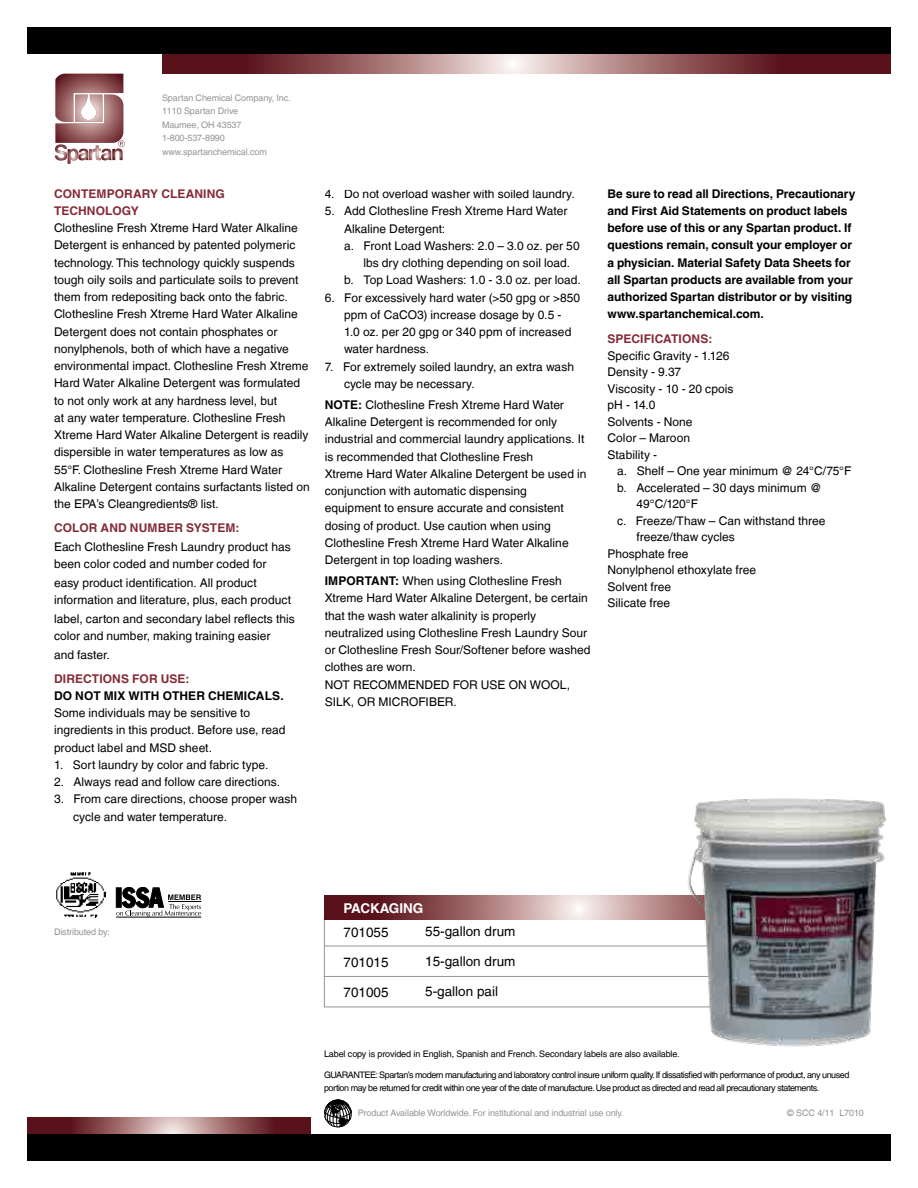
<style>
.page{position:relative;width:918px;height:1188px;background:#fff}
.page>*{position:absolute;margin:0;border:0;box-sizing:border-box;transform-origin:0 0}
.t1{font:13.5px "Helvetica LT";color:#000}
.t2{font:700 13.5px "Helvetica LT";color:#fff}
.t3{font:12px/17.2px "Helvetica LT";color:#000}
.t4{font:700 12px/17.2px "Helvetica LT";letter-spacing:-.005em;color:#000}
.t5{font:700 12px/17.2px "Helvetica LT";letter-spacing:.01em;color:#842b37}
.t6{font:9px/13.5px "Helvetica LT";letter-spacing:-.05em;color:#000}
.t7{font:9px/13.5px "Helvetica LT";letter-spacing:-.01em;color:#929496}
.t8{font:9px "Helvetica LT";letter-spacing:-.01em;color:#000}
.s1{font-weight:700}
</style>
<div class="page">
<svg style="left:27px;top:1118px;width:283px;height:16px;background:#8f595d"></svg>
<svg style="left:162px;top:54px;width:729px;height:20px;background:#925d61"></svg>
<div style="left:27px;top:27px;width:864px;height:27px;background:#000"></div>
<div style="left:27px;top:1134px;width:864px;height:27px;background:#000"></div>
<svg style="left:324px;top:895px;width:358px;height:25px;background:#a6787a"></svg>
<hr style="left:324px;top:946px;width:541px;height:1px;background:#929496">
<hr style="left:324px;top:976px;width:541px;height:1px;background:#929496">
<svg style="left:55px;top:74px;width:70px;height:90px"></svg>
<hr style="left:116px;top:917px;width:85px;height:1px;background:#000">
<svg style="left:116px;top:887px;width:85px;height:30px"></svg>
<img style="left:56px;top:872px;width:49px;height:46px">
<img style="left:682px;top:798px;width:204px;height:249px">
<svg style="left:324px;top:1100px;width:28px;height:27px"></svg>
<p class="t7" style="left:162px;top:91px;width:128px">Spartan Chemical Company, Inc.<br>1110 Spartan Drive<br>Maumee, OH 43537<br>1-800-537-8990 www.spartanchemical.com</p>
<p class="t5" style="left:54px;top:185px;width:172px">CONTEMPORARY CLEANING<br>TECHNOLOGY</p>
<p class="t3" style="left:54px;top:219px;width:257px">Clothesline Fresh Xtreme Hard Water Alkaline Detergent is enhanced by patented polymeric technology. This technology quickly suspends tough oily soils and particulate soils to prevent them from redepositing back onto the fabric.<br>Clothesline Fresh Xtreme Hard Water Alkaline Detergent does not contain phosphates or nonylphenols, both of which have a negative environmental impact. Clothesline Fresh Xtreme Hard Water Alkaline Detergent was formulated to not only work at any hardness level, but<br>at any water temperature. Clothesline Fresh Xtreme Hard Water Alkaline Detergent is readily dispersible in water temperatures as low as 55°F. Clothesline Fresh Xtreme Hard Water Alkaline Detergent contains surfactants listed on the EPA’s Cleangredients® list.</p>
<p class="t5" style="left:54px;top:519px;width:187px">COLOR AND NUMBER SYSTEM:</p>
<p class="t3" style="left:54px;top:538px;width:238px">Each Clothesline Fresh Laundry product has been color coded and number coded for</p>
<p class="t3" style="left:54px;top:574px;width:239px">easy product identification. All product information and literature, plus, each product</p>
<p class="t3" style="left:54px;top:610px;width:242px">label, carton and secondary label reflects this color and number, making training easier</p>
<p class="t3" style="left:54px;top:646px;width:57px">and faster.</p>
<p class="t5" style="left:54px;top:670px;width:137px">DIRECTIONS FOR USE:</p>
<p class="t4" style="left:54px;top:687px;width:231px">DO NOT MIX WITH OTHER CHEMICALS.</p>
<p class="t3" style="left:54px;top:704px;width:233px">Some individuals may be sensitive to ingredients in this product. Before use, read product label and MSD sheet.</p>
<p class="t3" style="left:54px;top:756px;width:216px">1. Sort laundry by color and fabric type.</p>
<p class="t3" style="left:54px;top:773px;width:228px">2. Always read and follow care directions.</p>
<p class="t3" style="left:73px;top:791px;width:225px;text-indent:-19px">3. From care directions, choose proper wash cycle and water temperature.</p>
<p class="t3" style="left:325px;top:185px;width:252px">4. Do not overload washer with soiled laundry.</p>
<p class="t3" style="left:325px;top:203px;width:244px">5. Add Clothesline Fresh Xtreme Hard Water</p>
<p class="t3" style="left:344px;top:220px;width:103px">Alkaline Detergent:</p>
<p class="t3" style="left:344px;top:237px;width:237px">a. Front Load Washers: 2.0 – 3.0 oz. per 50</p>
<p class="t3" style="left:363px;top:254px;width:208px">lbs dry clothing depending on soil load.</p>
<p class="t3" style="left:344px;top:272px;width:238px">b. Top Load Washers: 1.0 - 3.0 oz. per load.</p>
<p class="t3" style="left:344px;top:289px;width:238px;text-indent:-19px">6. For excessively hard water (&gt;50 gpg or &gt;850 ppm of CaCO3) increase dosage by 0.5 - 1.0 oz. per 20 gpg or 340 ppm of increased water hardness.</p>
<p class="t3" style="left:344px;top:358px;width:232px;text-indent:-19px">7. For extremely soiled laundry, an extra wash cycle may be necessary.</p>
<p class="t3" style="left:325px;top:396px;width:263px"><span class="s1">NOTE:</span> Clothesline Fresh Xtreme Hard Water Alkaline Detergent is recommended for only industrial and commercial laundry applications. It is recommended that Clothesline Fresh<br>Xtreme Hard Water Alkaline Detergent be used in conjunction with automatic dispensing<br>equipment to ensure accurate and consistent dosing of product. Use caution when using Clothesline Fresh Xtreme Hard Water Alkaline Detergent in top loading washers.</p>
<p class="t3" style="left:325px;top:572px;width:267px"><span class="s1">IMPORTANT:</span> When using Clothesline Fresh Xtreme Hard Water Alkaline Detergent, be certain that the wash water alkalinity is properly neutralized using Clothesline Fresh Laundry Sour or Clothesline Fresh Sour/Softener before washed clothes are worn.<br>NOT RECOMMENDED FOR USE ON WOOL, SILK, OR MICROFIBER.</p>
<p class="t4" style="left:608px;top:185px;width:249px">Be sure to read all Directions, Precautionary and First Aid Statements on product labels before use of this or any Spartan product. If questions remain, consult your employer or a physician. Material Safety Data Sheets for all Spartan products are available from your authorized Spartan distributor or by visiting www.spartanchemical.com.</p>
<p class="t5" style="left:608px;top:330px;width:103px">SPECIFICATIONS:</p>
<p class="t3" style="left:608px;top:347px;width:128px;line-height:16.5px">Specific Gravity - 1.126<br>Density - 9.37<br>Viscosity - 10 - 20 cpois pH - 14.0<br>Solvents - None<br>Color – Maroon<br>Stability -</p>
<p class="t3" style="left:617px;top:462px;width:236px">a. Shelf – One year minimum @ 24°C/75°F</p>
<p class="t3" style="left:617px;top:479px;width:206px">b. Accelerated – 30 days minimum @</p>
<p class="t3" style="left:636px;top:495px;width:63px">49°C/120°F</p>
<p class="t3" style="left:617px;top:512px;width:210px">c. Freeze/Thaw – Can withstand three</p>
<p class="t3" style="left:636px;top:528px;width:100px">freeze/thaw cycles</p>
<p class="t3" style="left:608px;top:545px;width:83px">Phosphate free</p>
<p class="t3" style="left:608px;top:561px;width:150px">Nonylphenol ethoxylate free</p>
<p class="t3" style="left:608px;top:578px;width:65px">Solvent free</p>
<p class="t3" style="left:608px;top:594px;width:64px">Silicate free</p>
<p class="t7" style="left:54px;top:925px;width:58px">Distributed by:</p>
<p class="t2" style="left:344px;top:900px;width:81px">PACKAGING</p>
<p class="t1" style="left:344px;top:924px;width:47px">701055</p>
<p class="t1" style="left:344px;top:954px;width:47px">701015</p>
<p class="t1" style="left:344px;top:984px;width:47px">701005</p>
<p class="t1" style="left:425px;top:924px;width:92px">55-gallon drum</p>
<p class="t1" style="left:425px;top:954px;width:92px">15-gallon drum</p>
<p class="t1" style="left:425px;top:984px;width:74px">5-gallon pail</p>
<p class="t8" style="left:324px;top:1049px;width:357px">Label copy is provided in English, Spanish and French. Secondary labels are also available.</p>
<p class="t6" style="left:324px;top:1068px;width:527px">GUARANTEE: Spartan’s modern manufacturing and laboratory control insure uniform quality. If dissatisfied with performance of product, any unused portion may be returned for credit within one year of the date of manufacture. Use product as directed and read all precautionary statements.</p>
<p class="t7" style="left:358px;top:1107px;width:267px">Product Available Worldwide. For institutional and industrial use only.</p>
<p class="t7" style="left:787px;top:1107px;width:78px">© SCC 4/11 L7010</p>
</div>
